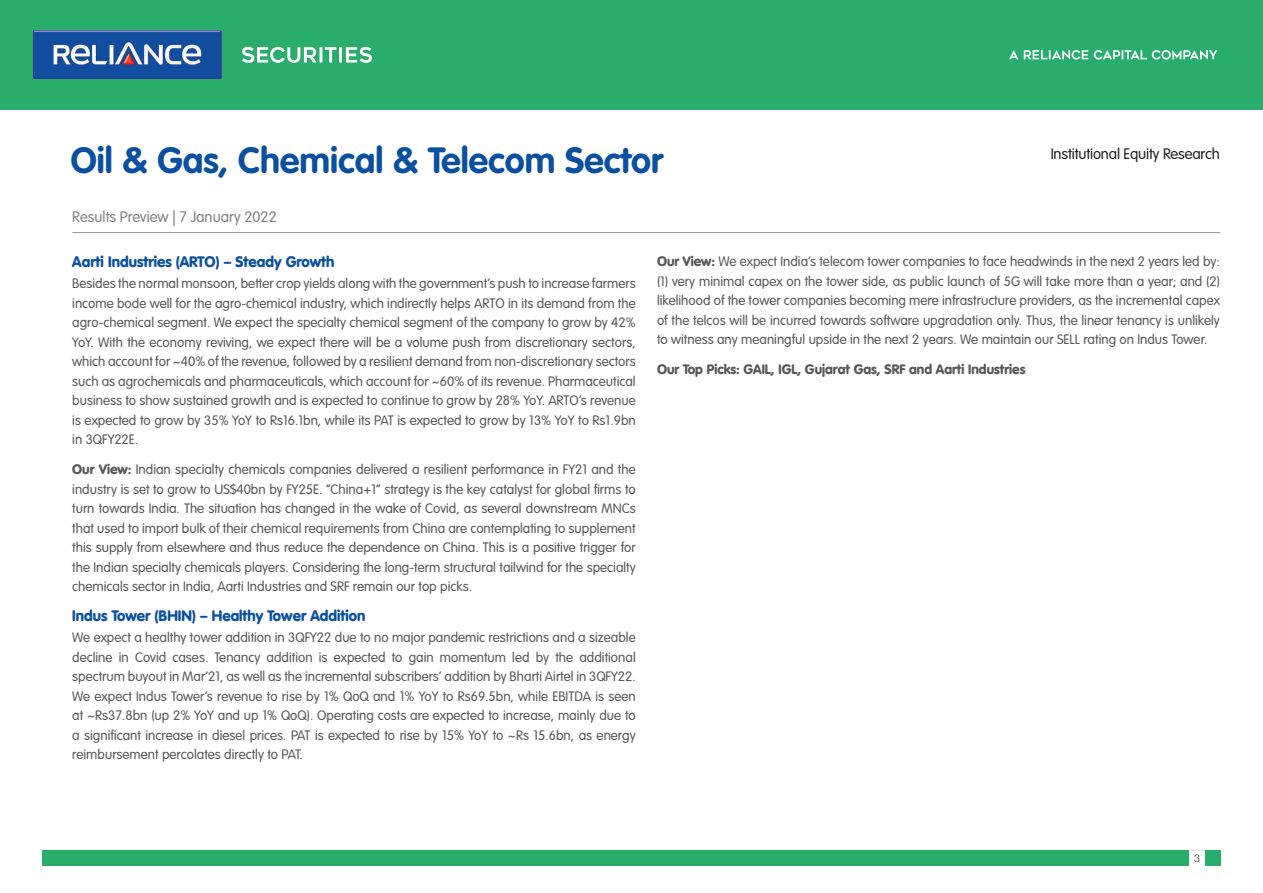
<style>
.page{position:relative;width:1263px;height:893px;background:#fff}
.page>*{position:absolute;margin:0;border:0;box-sizing:border-box;transform-origin:0 0}
.t1{font:700 36px "VAG Rounded Std";color:#0b50a0}
.t2{font:900 15px "VAG Rounded Std";color:#0b50a0}
.t3{font:300 15px "VAG Rounded Std";letter-spacing:-.01em;color:#231f20}
.t4{font:300 15px "VAG Rounded Std";color:#808285}
.t5{font:300 13.5px/19.5px "VAG Rounded Std";color:#57585a;text-align:justify}
.t6{font:900 13.5px "VAG Rounded Std";color:#57585a}
.t7{font:300 10.5px "Helvetica Neue";color:#231f20}
.s1{font-weight:900}
.s2{font-size:12px}
</style>
<div class="page">
<hr style="left:43px;top:850px;width:1177px;height:1px;background:#dcdddf">
<div style="left:43px;top:850px;width:1145px;height:15px;background:#28ad6d"></div>
<div style="left:1205px;top:850px;width:15px;height:15px;background:#28ad6d"></div>
<div style="left:0;top:0;width:1263px;height:110px;background:#28ad6d"></div>
<img style="left:34px;top:31px;width:188px;height:48px">
<svg style="left:242px;top:47px;width:130px;height:16px"></svg>
<svg style="left:1009px;top:50px;width:208px;height:10px"></svg>
<hr style="left:72px;top:232px;width:1148px;height:1px;background:#939598">
<h1 class="t1" style="left:71px;top:139px;width:594px">Oil &amp; Gas, Chemical &amp; Telecom Sector</h1>
<p class="t3" style="left:1051px;top:145px;width:171px">Institutional Equity Research</p>
<p class="t4" style="left:72px;top:208px;width:206px">Results Preview | 7 January 2022</p>
<p class="t2" style="left:72px;top:253px;width:264px">Aarti Industries (ARTO) – Steady Growth</p>
<p class="t5" style="left:72px;top:274px;width:565px">Besides the normal monsoon, better crop yields along with the government’s push to increase farmers income bode well for the agro-chemical industry, which indirectly helps ARTO in its demand from the agro-chemical segment. We expect the specialty chemical segment of the company to grow by 42% YoY. With the economy reviving, we expect there will be a volume push from discretionary sectors, which account for ~40% of the revenue, followed by a resilient demand from non-discretionary sectors such as agrochemicals and pharmaceuticals, which account for ~60% of its revenue. Pharmaceutical business to show sustained growth and is expected to continue to grow by 28% YoY. ARTO’s revenue is expected to grow by 35% YoY to Rs16.1bn, while its PAT is expected to grow by 13% YoY to Rs1.9bn in 3QFY22E.</p>
<p class="t5" style="left:72px;top:460px;width:565px"><span class="s1">Our View:</span> Indian specialty chemicals companies delivered a resilient performance in FY21 and the industry is set to grow to US$40bn by FY25E. “China+1” strategy is the key catalyst for global firms to turn towards India. The situation has changed in the wake of Covid, as several downstream MNCs that used to import bulk of their chemical requirements from China are contemplating to supplement this supply from elsewhere and thus reduce the dependence on China. This is a positive trigger for the Indian specialty chemicals players. Considering the long-term structural tailwind for the specialty chemicals sector in India, Aarti Industries and SRF remain our top picks.</p>
<p class="t2" style="left:72px;top:607px;width:295px">Indus Tower (BHIN) – Healthy Tower Addition</p>
<p class="t5" style="left:72px;top:628px;width:565px">We expect a healthy tower addition in 3QFY22 due to no major pandemic restrictions and a sizeable decline in Covid cases. Tenancy addition is expected to gain momentum led by the additional spectrum buyout in Mar’21, as well as the incremental subscribers’ addition by Bharti Airtel in 3QFY22.<br>We expect Indus Tower’s revenue to rise by 1% QoQ and 1% YoY to Rs69.5bn, while EBITDA is seen at ~Rs37.8bn (up 2% YoY and up 1% QoQ). Operating costs are expected to increase, mainly due to a significant increase in diesel prices. PAT is expected to rise by 15% YoY to ~Rs 15.6bn, as energy reimbursement percolates directly to PAT.</p>
<p class="t5" style="left:657px;top:252px;width:564px"><span class="s1">Our View:</span> We expect India’s telecom tower companies to face headwinds in the next 2 years led by: (1) very minimal capex on the tower side, as public launch of 5G will take more than a year; and (2) likelihood of the tower companies becoming mere infrastructure providers, as the incremental capex of the telcos will be incurred towards software upgradation only. Thus, the linear tenancy is unlikely to witness any meaningful upside in the next 2 years. We maintain our SELL rating on Indus Tower.</p>
<p class="t6" style="left:657px;top:361px;width:370px">Our Top Picks: GAIL, IGL, Gujarat Gas, SRF and Aarti Industries</p>
<p class="t7" style="left:1194px;top:852px;width:27px">3 <span class="s2">3</span></p>
</div>
